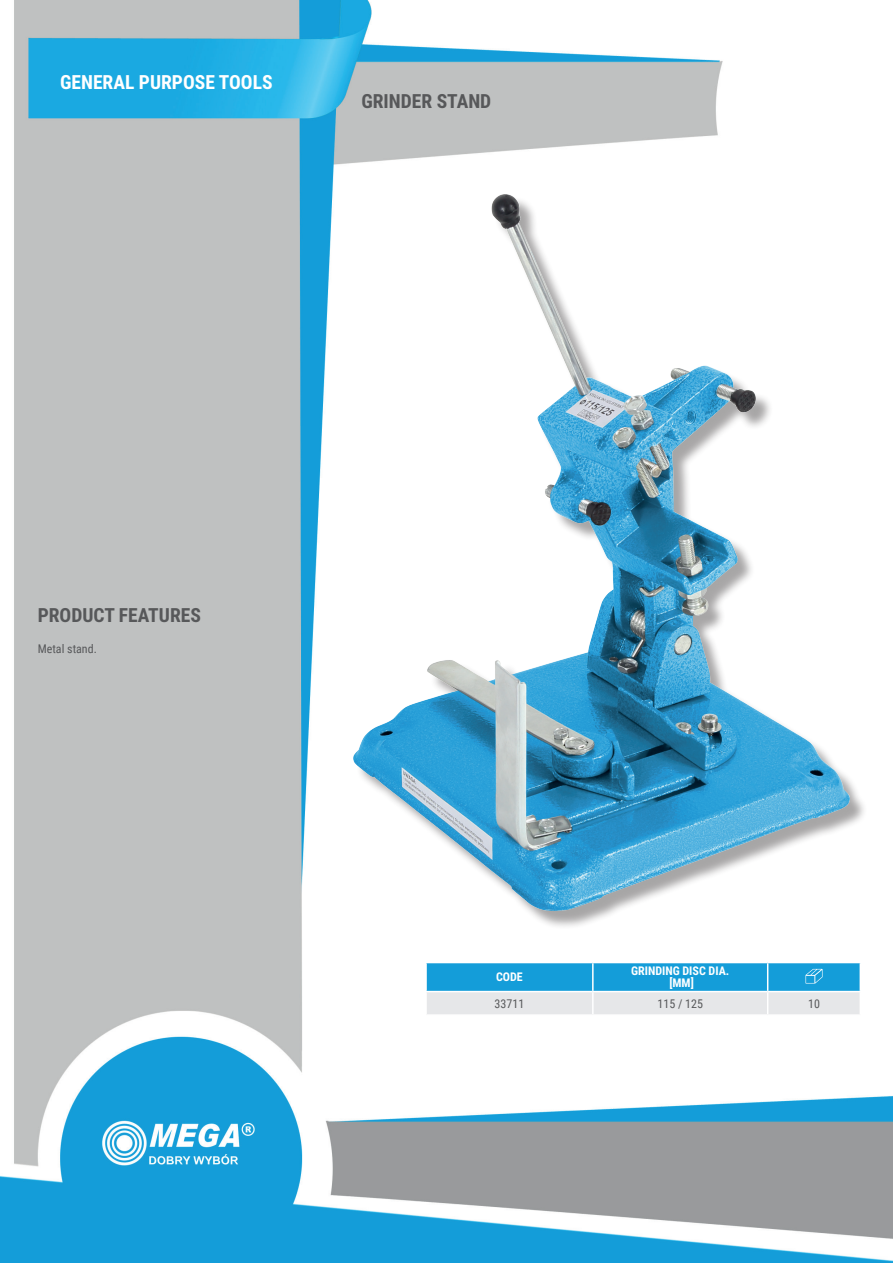
<style>
.page{position:relative;width:893px;height:1263px;background:#fff}
.page>*{position:absolute;margin:0;border:0;box-sizing:border-box;transform-origin:0 0}
.t1{font:700 19.5px "Roboto Condensed";color:#57585a}
.t2{font:700 19.5px "Roboto Condensed";color:#fff}
.t3{font:12px "Roboto Condensed";color:#57585a}
.t4{font:700 12px/12px "Roboto Condensed";color:#fff;text-align:center}
</style>
<div class="page">
<img style="left:0;top:0;width:893px;height:1263px">
<div style="left:357px;top:197px;width:510px;height:732px;background:#231f20;opacity:.4"></div>
<img style="left:354px;top:194px;width:495px;height:717px">
<hr style="left:425px;top:963px;width:2px;height:28px;background:#fff">
<hr style="left:425px;top:992px;width:2px;height:22px;background:#fff">
<hr style="left:425px;top:962px;width:168px;height:1px;background:#fff">
<hr style="left:425px;top:991px;width:168px;height:1px;background:#fff">
<hr style="left:425px;top:1014px;width:168px;height:2px;background:#fff">
<hr style="left:593px;top:1014px;width:175px;height:2px;background:#fff">
<hr style="left:768px;top:1014px;width:93px;height:2px;background:#fff">
<svg style="left:426px;top:962px;width:435px;height:52px;background:#7ac1e2"></svg>
<p class="t2" style="left:60px;top:69px;width:214px">GENERAL PURPOSE TOOLS</p>
<p class="t1" style="left:361px;top:88px;width:131px">GRINDER STAND</p>
<p class="t1" style="left:38px;top:601px;width:165px">PRODUCT FEATURES</p>
<p class="t3" style="left:38px;top:640px;width:61px">Metal stand.</p>
<p class="t4" style="left:496px;top:970px;width:28px">CODE</p>
<p class="t4" style="left:631px;top:964px;width:100px">GRINDING DISC DIA. [MM]</p>
<p class="t3" style="left:495px;top:995px;width:31px">33711</p>
<p class="t3" style="left:657px;top:995px;width:47px">115 / 125</p>
<p class="t3" style="left:808px;top:995px;width:13px">10</p>
</div>
